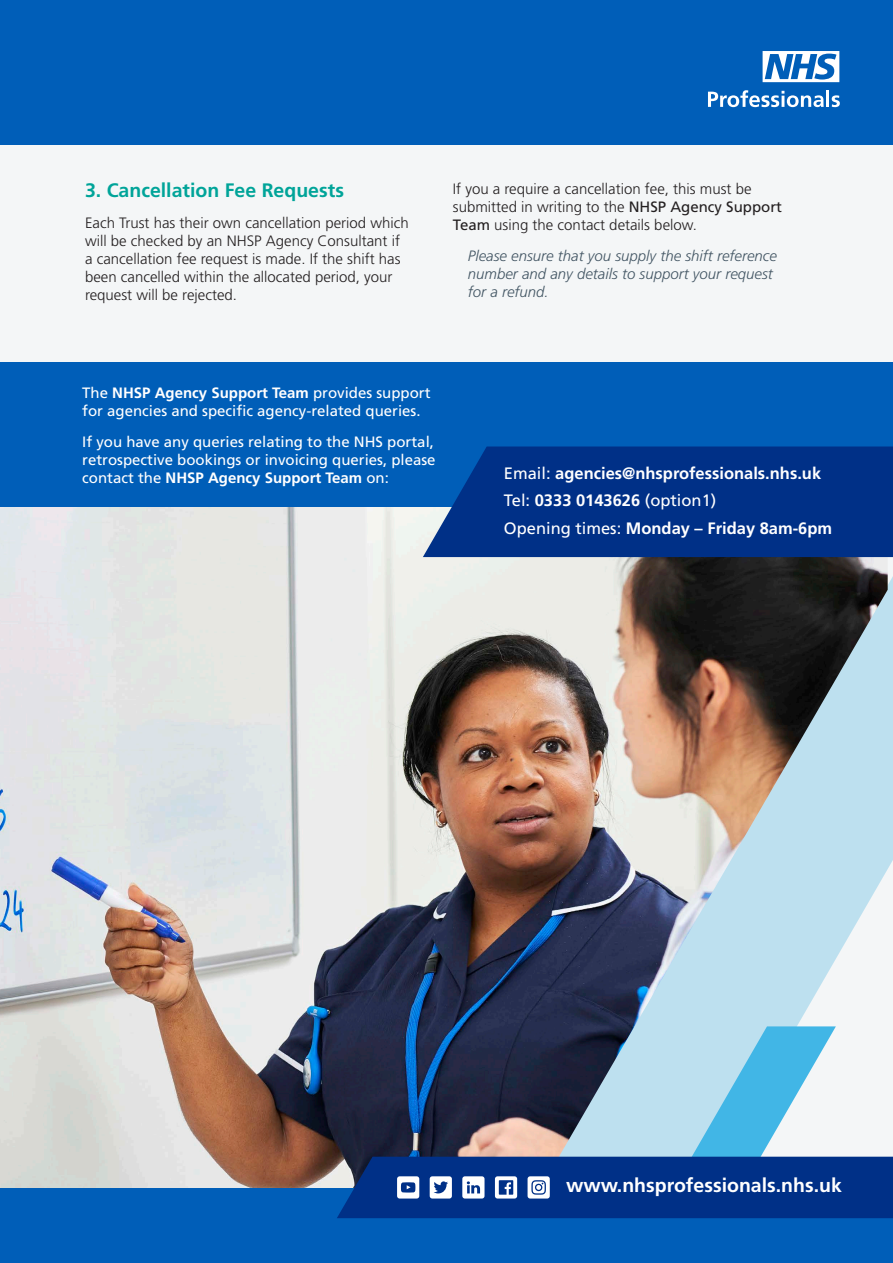
<style>
.page{position:relative;width:893px;height:1263px;background:#f4f6f7}
.page>*{position:absolute;margin:0;border:0;box-sizing:border-box;transform-origin:0 0}
.t1{font:700 19.5px "Frutiger LT Std";color:#fff}
.t2{font:700 19.5px "Frutiger LT Std";color:#00a499}
.t3{font:700 16.5px "Frutiger LT Std";color:#fff}
.t4{font:16.5px "Frutiger LT Std";color:#fff}
.t5{font:300 15px/18px "Frutiger LT Std";color:#231f20}
.t6{font:15px/18px "Frutiger LT Std";color:#fff}
.t7{font:italic 300 15px/18px "Frutiger LT Std";color:#425563}
.s1{font-weight:400}
.s2{font-weight:700}
</style>
<div class="page">
<div style="left:0;top:0;width:893px;height:145px;background:#005eb8"></div>
<svg style="left:708px;top:51px;width:132px;height:57px"></svg>
<img style="left:0;top:507px;width:888px;height:681px">
<div style="left:0;top:362px;width:893px;height:145px;background:#005eb8"></div>
<div style="left:0;top:1188px;width:893px;height:75px;background:#005eb8"></div>
<svg style="left:423px;top:446px;width:470px;height:111px;background:#03358b"></svg>
<svg style="left:334px;top:1157px;width:559px;height:61px;background:#113e8e"></svg>
<p class="t2" style="left:85px;top:179px;width:260px">3. Cancellation Fee Requests</p>
<p class="t5" style="left:85px;top:214px;width:325px">Each Trust has their own cancellation period which will be checked by an NHSP Agency Consultant if a cancellation fee request is made. If the shift has been cancelled within the allocated period, your request will be rejected.</p>
<p class="t5" style="left:453px;top:180px;width:331px">If you a require a cancellation fee, this must be submitted in writing to the <span class="s1">NHSP Agency Support<br>Team</span> using the contact details below.</p>
<p class="t7" style="left:468px;top:247px;width:311px">Please ensure that you supply the shift reference number and any details to support your request for a refund.</p>
<p class="t6" style="left:82px;top:384px;width:350px">The <span class="s2">NHSP Agency Support Team</span> provides support for agencies and specific agency-related queries.</p>
<p class="t6" style="left:82px;top:433px;width:355px;text-align:justify">If you have any queries relating to the NHS portal, retrospective bookings or invoicing queries, please contact the <span class="s2">NHSP Agency Support Team</span> on:</p>
<p class="t3" style="left:504px;top:463px;width:319px"><span class="s1">Email:</span> agencies@nhsprofessionals.nhs.uk</p>
<p class="t4" style="left:504px;top:491px;width:214px">Tel: <span class="s2">0333 0143626</span> (option1)</p>
<p class="t3" style="left:504px;top:519px;width:330px"><span class="s1">Opening times:</span> Monday – Friday 8am-6pm</p>
<p class="t1" style="left:566px;top:1173px;width:277px">www.nhsprofessionals.nhs.uk</p>
</div>
